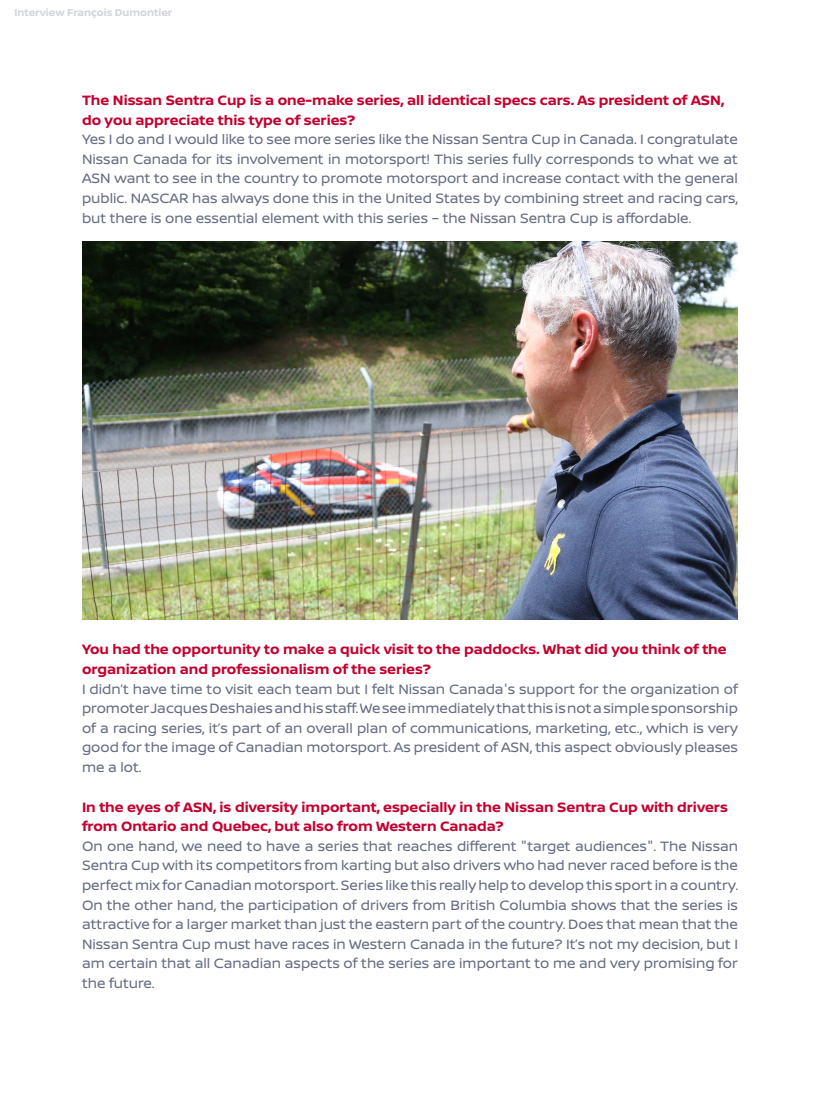
<style>
.page{position:relative;width:820px;height:1093px;background:#fff}
.page>*{position:absolute;margin:0;border:0;box-sizing:border-box;transform-origin:0 0}
.Texte{font:14.4px/19.6px "Nissan Brand";color:#656c82;text-align:justify}
.Questions{font:700 14.4px/19.6px "Nissan Brand";color:#c3002f}
.Ancre_de_texte__suit{font:700 10.48px "Nissan Brand";color:#d2d4db}
</style>
<div class="page">
<img style="left:82px;top:241px;width:655px;height:378px">
<p class="Ancre_de_texte__suit" style="left:14px;top:5px;width:159px">Interview François Dumontier</p>
<p class="Questions" style="left:82px;top:90px;width:643px">The Nissan Sentra Cup is a one-make series, all identical specs cars. As president of ASN, do you appreciate this type of series?</p>
<p class="Texte" style="left:82px;top:129px;width:657px">Yes I do and I would like to see more series like the Nissan Sentra Cup in Canada. I congratulate Nissan Canada for its involvement in motorsport! This series fully corresponds to what we at ASN want to see in the country to promote motorsport and increase contact with the general public. NASCAR has always done this in the United States by combining street and racing cars, but there is one essential element with this series – the Nissan Sentra Cup is affordable.</p>
<p class="Questions" style="left:82px;top:639px;width:646px">You had the opportunity to make a quick visit to the paddocks. What did you think of the organization and professionalism of the series?</p>
<p class="Texte" style="left:82px;top:678px;width:657px">I didn’t have time to visit each team but I felt Nissan Canada's support for the organization of promoter Jacques Deshaies and his staff. We see immediately that this is not a simple sponsorship of a racing series, it’s part of an overall plan of communications, marketing, etc., which is very good for the image of Canadian motorsport. As president of ASN, this aspect obviously pleases me a lot.</p>
<p class="Questions" style="left:82px;top:796px;width:647px">In the eyes of ASN, is diversity important, especially in the Nissan Sentra Cup with drivers from Ontario and Quebec, but also from Western Canada?</p>
<p class="Texte" style="left:82px;top:835px;width:657px">On one hand, we need to have a series that reaches different "target audiences". The Nissan Sentra Cup with its competitors from karting but also drivers who had never raced before is the perfect mix for Canadian motorsport. Series like this really help to develop this sport in a country.<br>On the other hand, the participation of drivers from British Columbia shows that the series is attractive for a larger market than just the eastern part of the country. Does that mean that the Nissan Sentra Cup must have races in Western Canada in the future? It’s not my decision, but I am certain that all Canadian aspects of the series are important to me and very promising for the future.</p>
</div>
